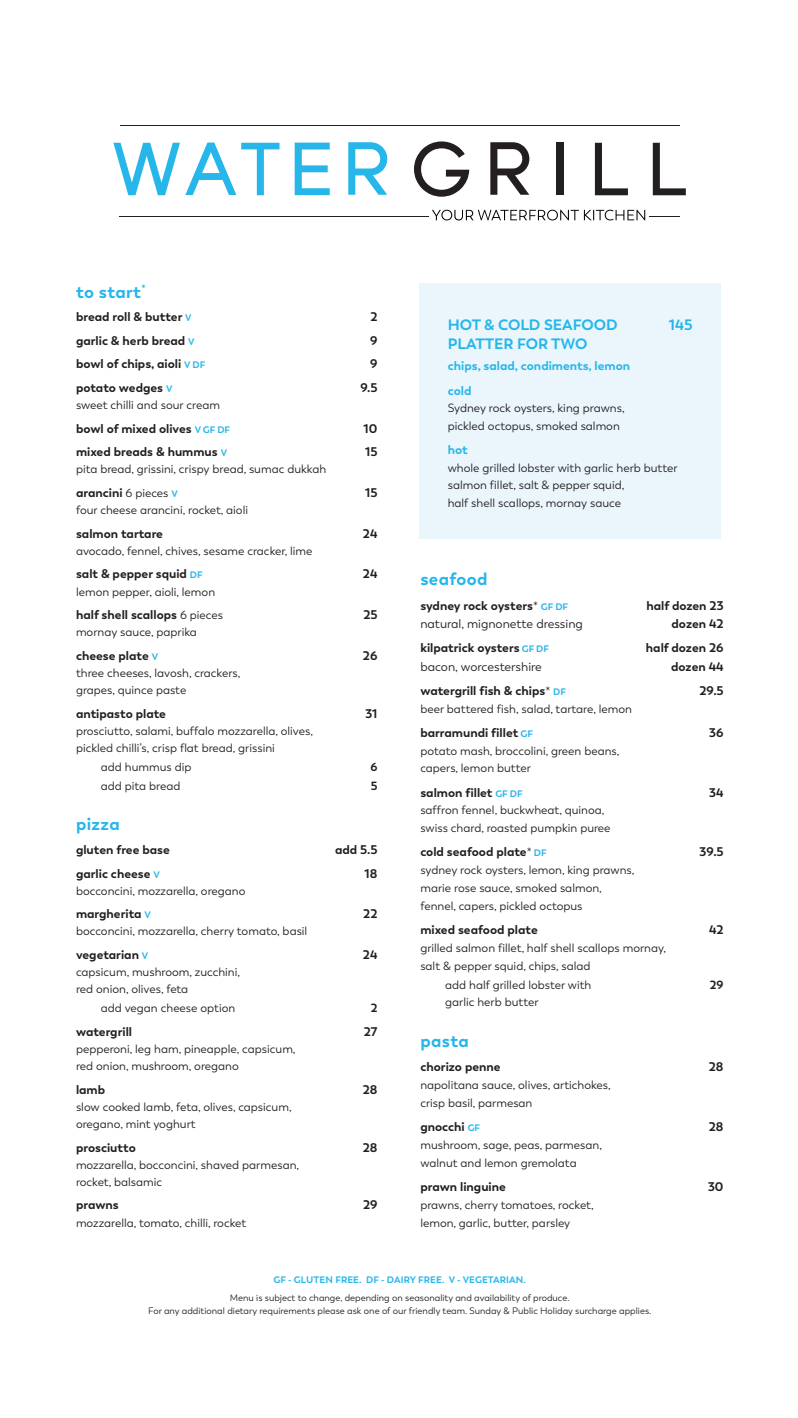
<style>
.page{position:relative;width:798px;height:1418px;background:#fff}
.page>*{position:absolute;margin:0;border:0;box-sizing:border-box;transform-origin:0 0}
.t1{font:700 17.5px "Boston";color:#26b6ea}
.t2{font:700 15px "Boston";color:#26b6ea}
.t3{font:700 12.5px "Boston";color:#231f20}
.t4{font:12.5px "Boston";color:#231f20}
.t5{font:700 12.5px/24.6px "Boston";color:#26b6ea}
.t6{font:11.88px/17.8px "Boston";color:#231f20}
.t7{font:700 11.88px "Boston";color:#231f20}
.t8{font:9.38px/13.8px "Boston";color:#231f20;text-align:center}
.t9{font:700 9.38px "Boston";letter-spacing:.01em;color:#26b6ea}
.s1{font-size:9.38px;color:#26b6ea}
.s2{font-weight:400;font-size:11.88px}
</style>
<div class="page">
<svg style="left:113px;top:142px;width:166px;height:53px"></svg>
<svg style="left:294px;top:143px;width:35px;height:52px"></svg>
<svg style="left:348px;top:142px;width:39px;height:53px"></svg>
<svg style="left:414px;top:141px;width:55px;height:56px"></svg>
<svg style="left:490px;top:142px;width:39px;height:53px"></svg>
<div style="left:556px;top:142px;width:7px;height:53px;background:#231f20"></div>
<svg style="left:594px;top:143px;width:33px;height:52px"></svg>
<svg style="left:652px;top:143px;width:33px;height:52px"></svg>
<hr style="left:120px;top:125px;width:559px;height:1px;background:#231f20">
<svg style="left:432px;top:210px;width:213px;height:10px"></svg>
<hr style="left:120px;top:216px;width:309px;height:1px;background:#231f20">
<hr style="left:648px;top:216px;width:31px;height:1px;background:#231f20">
<div style="left:419px;top:283px;width:301px;height:255px;background:#eaf6fc"></div>
<h1 class="t1" style="left:76px;top:280px;width:71px">to start<sup>*</sup></h1>
<p class="t3" style="left:76px;top:309px;width:117px">bread roll &amp; butter <span class="s1">v</span></p>
<p class="t3" style="left:370px;top:309px;width:9px">2</p>
<p class="t3" style="left:76px;top:332px;width:120px">garlic &amp; herb bread <span class="s1">v</span></p>
<p class="t3" style="left:370px;top:332px;width:9px">9</p>
<p class="t3" style="left:76px;top:356px;width:131px">bowl of chips, aioli <span class="s1">v df</span></p>
<p class="t3" style="left:370px;top:356px;width:9px">9</p>
<p class="t3" style="left:76px;top:380px;width:98px">potato wedges <span class="s1">v</span></p>
<p class="t3" style="left:360px;top:380px;width:19px">9.5</p>
<p class="t6" style="left:76px;top:396px;width:145px">sweet chilli and sour cream</p>
<p class="t3" style="left:76px;top:420px;width:156px">bowl of mixed olives <span class="s1">v gf df</span></p>
<p class="t3" style="left:363px;top:420px;width:15px">10</p>
<p class="t3" style="left:76px;top:444px;width:152px">mixed breads &amp; hummus <span class="s1">v</span></p>
<p class="t3" style="left:365px;top:444px;width:14px">15</p>
<p class="t6" style="left:76px;top:460px;width:252px">pita bread, grissini, crispy bread, sumac dukkah</p>
<p class="t3" style="left:76px;top:485px;width:103px">arancini <span class="s2">6 pieces</span> <span class="s1">v</span></p>
<p class="t3" style="left:365px;top:485px;width:14px">15</p>
<p class="t6" style="left:76px;top:501px;width:173px">four cheese arancini, rocket, aioli</p>
<p class="t3" style="left:76px;top:525px;width:88px">salmon tartare</p>
<p class="t3" style="left:363px;top:525px;width:16px">24</p>
<p class="t6" style="left:76px;top:542px;width:238px">avocado, fennel, chives, sesame cracker, lime</p>
<p class="t3" style="left:76px;top:566px;width:128px">salt &amp; pepper squid <span class="s1">df</span></p>
<p class="t3" style="left:363px;top:566px;width:16px">24</p>
<p class="t6" style="left:76px;top:583px;width:141px">lemon pepper, aioli, lemon</p>
<p class="t3" style="left:76px;top:607px;width:148px">half shell scallops <span class="s2">6 pieces</span></p>
<p class="t3" style="left:363px;top:607px;width:16px">25</p>
<p class="t6" style="left:76px;top:623px;width:122px">mornay sauce, paprika</p>
<p class="t3" style="left:76px;top:648px;width:84px">cheese plate <span class="s1">v</span></p>
<p class="t3" style="left:363px;top:648px;width:16px">26</p>
<p class="t6" style="left:76px;top:664px;width:166px;line-height:17.1px">three cheeses, lavosh, crackers, grapes, quince paste</p>
<p class="t3" style="left:76px;top:705px;width:91px">antipasto plate</p>
<p class="t3" style="left:365px;top:705px;width:14px">31</p>
<p class="t6" style="left:76px;top:722px;width:238px;line-height:17.1px">prosciutto, salami, buffalo mozzarella, olives, pickled chilli’s, crisp flat bread, grissini</p>
<p class="t6" style="left:101px;top:758px;width:92px">add hummus dip</p>
<p class="t7" style="left:370px;top:759px;width:9px">6</p>
<p class="t6" style="left:101px;top:777px;width:81px">add pita bread</p>
<p class="t7" style="left:370px;top:778px;width:8px">5</p>
<h1 class="t1" style="left:76px;top:813px;width:45px">pizza</h1>
<p class="t3" style="left:76px;top:841px;width:95px">gluten free base</p>
<p class="t3" style="left:335px;top:841px;width:44px">add 5.5</p>
<p class="t3" style="left:76px;top:865px;width:85px">garlic cheese <span class="s1">v</span></p>
<p class="t3" style="left:364px;top:865px;width:14px">18</p>
<p class="t6" style="left:76px;top:881px;width:171px">bocconcini, mozzarella, oregano</p>
<p class="t3" style="left:76px;top:906px;width:76px">margherita <span class="s1">v</span></p>
<p class="t3" style="left:363px;top:906px;width:16px">22</p>
<p class="t6" style="left:76px;top:922px;width:233px">bocconcini, mozzarella, cherry tomato, basil</p>
<p class="t3" style="left:76px;top:946px;width:74px">vegetarian <span class="s1">v</span></p>
<p class="t3" style="left:363px;top:946px;width:16px">24</p>
<p class="t6" style="left:76px;top:963px;width:165px;line-height:17.1px">capsicum, mushroom, zucchini, red onion, olives, feta</p>
<p class="t6" style="left:101px;top:999px;width:136px">add vegan cheese option</p>
<p class="t7" style="left:370px;top:1000px;width:8px">2</p>
<p class="t3" style="left:76px;top:1023px;width:58px">watergrill</p>
<p class="t3" style="left:364px;top:1023px;width:15px">27</p>
<p class="t6" style="left:76px;top:1040px;width:221px;line-height:17.1px">pepperoni, leg ham, pineapple, capsicum, red onion, mushroom, oregano</p>
<p class="t3" style="left:76px;top:1081px;width:31px">lamb</p>
<p class="t3" style="left:362px;top:1081px;width:16px">28</p>
<p class="t6" style="left:76px;top:1098px;width:217px;line-height:17.1px">slow cooked lamb, feta, olives, capsicum, oregano, mint yoghurt</p>
<p class="t3" style="left:76px;top:1139px;width:61px">prosciutto</p>
<p class="t3" style="left:362px;top:1139px;width:16px">28</p>
<p class="t6" style="left:76px;top:1156px;width:225px;line-height:17.1px">mozzarella, bocconcini, shaved parmesan, rocket, balsamic</p>
<p class="t3" style="left:76px;top:1197px;width:44px">prawns</p>
<p class="t3" style="left:363px;top:1197px;width:16px">29</p>
<p class="t6" style="left:76px;top:1213px;width:172px">mozzarella, tomato, chilli, rocket</p>
<p class="t2" style="left:447px;top:315px;width:171px">hot &amp; cold seafood</p>
<p class="t2" style="left:668px;top:315px;width:25px">145</p>
<p class="t2" style="left:447px;top:334px;width:141px">platter for two</p>
<p class="t5" style="left:447px;top:353px;width:184px">chips, salad, condiments, lemon cold</p>
<p class="t6" style="left:447px;top:399px;width:178px">Sydney rock oysters, king prawns, pickled octopus, smoked salmon</p>
<p class="t5" style="left:447px;top:437px;width:21px">hot</p>
<p class="t6" style="left:447px;top:459px;width:231px">whole grilled lobster with garlic herb butter salmon fillet, salt &amp; pepper squid,<br>half shell scallops, mornay sauce</p>
<h1 class="t1" style="left:420px;top:568px;width:69px">seafood</h1>
<p class="t3" style="left:420px;top:597px;width:142px">sydney rock oysters<span class="s2">*</span> <span class="s1">GF DF</span></p>
<p class="t3" style="left:646px;top:597px;width:79px">half dozen 23</p>
<p class="t4" style="left:420px;top:616px;width:164px">natural, mignonette dressing</p>
<p class="t3" style="left:671px;top:616px;width:53px">dozen 42</p>
<p class="t3" style="left:420px;top:640px;width:123px">kilpatrick oysters <span class="s1">GF DF</span></p>
<p class="t3" style="left:645px;top:640px;width:79px">half dozen 26</p>
<p class="t4" style="left:420px;top:659px;width:123px">bacon, worcestershire</p>
<p class="t3" style="left:671px;top:658px;width:54px">dozen 44</p>
<p class="t3" style="left:420px;top:682px;width:140px">watergrill fish &amp; chips<span class="s2">*</span> <span class="s1">DF</span></p>
<p class="t3" style="left:699px;top:682px;width:26px">29.5</p>
<p class="t6" style="left:420px;top:699px;width:213px">beer battered fish, salad, tartare, lemon</p>
<p class="t3" style="left:420px;top:724px;width:107px">barramundi fillet <span class="s1">GF</span></p>
<p class="t3" style="left:709px;top:724px;width:16px">36</p>
<p class="t6" style="left:420px;top:741px;width:200px">potato mash, broccolini, green beans, capers, lemon butter</p>
<p class="t3" style="left:420px;top:784px;width:97px">salmon fillet <span class="s1">GF DF</span></p>
<p class="t3" style="left:709px;top:784px;width:16px">34</p>
<p class="t6" style="left:420px;top:801px;width:192px">saffron fennel, buckwheat, quinoa, swiss chard, roasted pumpkin puree</p>
<p class="t3" style="left:420px;top:844px;width:121px">cold seafood plate<span class="s2">*</span> <span class="s1">DF</span></p>
<p class="t3" style="left:699px;top:844px;width:25px">39.5</p>
<p class="t6" style="left:420px;top:861px;width:215px">sydney rock oysters, lemon, king prawns, marie rose sauce, smoked salmon, fennel, capers, pickled octopus</p>
<p class="t3" style="left:420px;top:921px;width:119px">mixed seafood plate</p>
<p class="t3" style="left:708px;top:921px;width:16px">42</p>
<p class="t6" style="left:420px;top:938px;width:247px">grilled salmon fillet, half shell scallops mornay, salt &amp; pepper squid, chips, salad</p>
<p class="t6" style="left:445px;top:976px;width:148px">add half grilled lobster with</p>
<p class="t7" style="left:709px;top:977px;width:15px">29</p>
<p class="t6" style="left:445px;top:993px;width:95px">garlic herb butter</p>
<h1 class="t1" style="left:420px;top:1030px;width:50px">pasta</h1>
<p class="t3" style="left:420px;top:1059px;width:82px">chorizo penne</p>
<p class="t3" style="left:708px;top:1059px;width:16px">28</p>
<p class="t6" style="left:420px;top:1076px;width:192px">napolitana sauce, olives, artichokes, crisp basil, parmesan</p>
<p class="t3" style="left:420px;top:1119px;width:61px">gnocchi <span class="s1">gf</span></p>
<p class="t3" style="left:708px;top:1119px;width:16px">28</p>
<p class="t6" style="left:420px;top:1136px;width:183px">mushroom, sage, peas, parmesan, walnut and lemon gremolata</p>
<p class="t3" style="left:420px;top:1178px;width:87px">prawn linguine</p>
<p class="t3" style="left:707px;top:1178px;width:17px">30</p>
<p class="t6" style="left:420px;top:1195px;width:175px">prawns, cherry tomatoes, rocket, lemon, garlic, butter, parsley</p>
<p class="t9" style="left:273px;top:1274px;width:69px">gf - gluten FREE</p>
<p class="t9" style="left:359px;top:1274px;width:66px">. DF - DAIRY FREE</p>
<p class="t9" style="left:442px;top:1274px;width:85px">. v - vegetarian.</p>
<p class="t8" style="left:148px;top:1290px;width:504px">Menu is subject to change, depending on seasonality and availability of produce.<br>For any additional dietary requirements please ask one of our friendly team. Sunday &amp; Public Holiday surcharge applies.</p>
</div>
